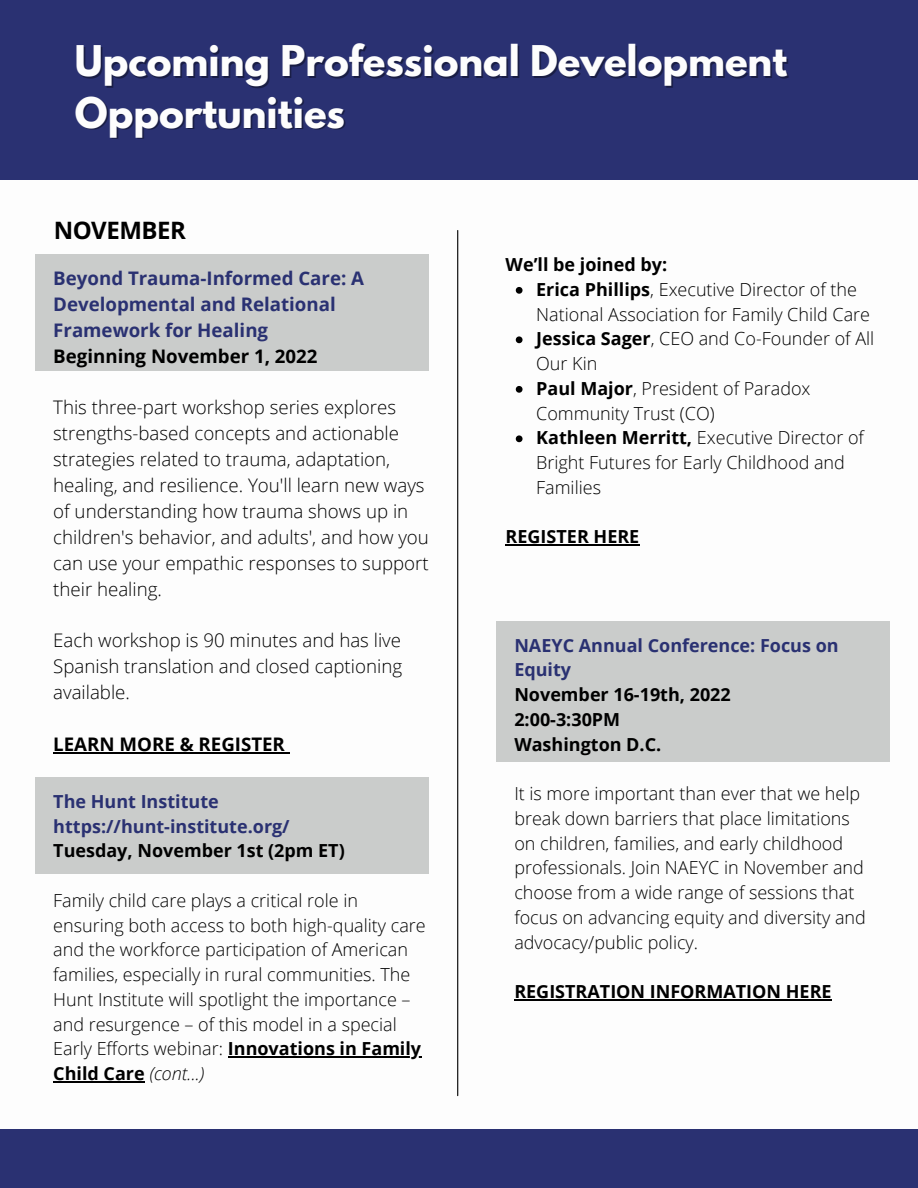
<style>
.page{position:relative;width:918px;height:1188px;background:#fff}
.page>*{position:absolute;margin:0;border:0;box-sizing:border-box;transform-origin:0 0}
.t1{font:700 37.5px/51.8px "League Spartan";color:#fdfdfd}
.t2{font:700 24px "Open Sans";letter-spacing:-.02em;color:#000}
.t3{font:300 18.75px/25.8px "Open Sans";color:#000}
.t4{font:700 18.75px/25.8px "Open Sans";color:#2a3172}
.t5{font:700 18.75px "Open Sans";color:#000}
.t6{font:300 18px/24.8px "Open Sans";color:#000}
.t7{font:700 18px/24.8px "Open Sans";color:#000}
.t8{font:700 18px/24.8px "Open Sans";color:#2a3172}
.s1{font-weight:700}
.s2{font-style:italic}
</style>
<div class="page">
<div style="left:0;top:0;width:918px;height:180px;background:#2a3172"></div>
<hr style="left:457px;top:230px;width:1px;height:866px;background:#000">
<div style="left:35px;top:254px;width:394px;height:117px;background:#cacccb"></div>
<hr style="left:53px;top:752px;width:146px;height:1px;background:#000">
<hr style="left:199px;top:752px;width:86px;height:1px;background:#000">
<div style="left:0;top:1129px;width:918px;height:59px;background:#2a3172"></div>
<div style="left:35px;top:777px;width:394px;height:97px;background:#cacccb"></div>
<hr style="left:228px;top:1057px;width:193px;height:1px;background:#000">
<hr style="left:53px;top:1081px;width:92px;height:1px;background:#000">
<svg style="left:516px;top:287px;width:7px;height:7px"></svg>
<svg style="left:516px;top:336px;width:7px;height:7px"></svg>
<svg style="left:516px;top:386px;width:7px;height:7px"></svg>
<svg style="left:516px;top:435px;width:7px;height:7px"></svg>
<hr style="left:506px;top:545px;width:83px;height:1px;background:#000">
<hr style="left:589px;top:545px;width:50px;height:1px;background:#000">
<div style="left:497px;top:622px;width:393px;height:140px;background:#cacccb"></div>
<hr style="left:514px;top:999px;width:318px;height:1px;background:#000">
<h1 class="t1" style="left:75px;top:40px;width:714px">Upcoming Professional Development<br>Opportunities</h1>
<h2 class="t2" style="left:54px;top:213px;width:134px">NOVEMBER</h2>
<p class="t4" style="left:53px;top:265px;width:312px">Beyond Trauma-Informed Care: A<br>Developmental and Relational<br>Framework for Healing</p>
<p class="t5" style="left:53px;top:343px;width:266px">Beginning November 1, 2022</p>
<p class="t3" style="left:53px;top:394px;width:377px">This three-part workshop series explores strengths-based concepts and actionable strategies related to trauma, adaptation, healing, and resilience. You'll learn new ways of understanding how trauma shows up in children's behavior, and adults', and how you can use your empathic responses to support their healing.</p>
<p class="t3" style="left:53px;top:627px;width:350px;text-align:justify">Each workshop is 90 minutes and has live Spanish translation and closed captioning available.</p>
<p class="t5" style="left:53px;top:731px;width:233px">LEARN MORE &amp; REGISTER</p>
<p class="t8" style="left:53px;top:789px;width:238px">The Hunt Institute https://hunt-institute.org/</p>
<p class="t7" style="left:53px;top:838px;width:293px">Tuesday, November 1st (2pm ET)</p>
<p class="t6" style="left:53px;top:888px;width:374px">Family child care plays a critical role in ensuring both access to both high-quality care and the workforce participation of American families, especially in rural communities. The Hunt Institute will spotlight the importance – and resurgence – of this model in a special Early Efforts webinar: <span class="s1">Innovations in Family Child Care</span> <span class="s2">(cont...)</span></p>
<p class="t7" style="left:506px;top:252px;width:163px">We’ll be joined by:</p>
<p class="t6" style="left:536px;top:277px;width:340px"><span class="s1">Erica Phillips</span>, Executive Director of the<br>National Association for Family Child Care<br><span class="s1">Jessica Sager</span>, CEO and Co-Founder of All<br>Our Kin<br><span class="s1">Paul Major</span>, President of Paradox<br>Community Trust (CO)<br><span class="s1">Kathleen Merritt,</span> Executive Director of<br>Bright Futures for Early Childhood and<br>Families</p>
<p class="t7" style="left:506px;top:524px;width:135px">REGISTER HERE</p>
<p class="t8" style="left:514px;top:632px;width:326px">NAEYC Annual Conference: Focus on<br>Equity</p>
<p class="t7" style="left:514px;top:682px;width:218px">November 16-19th, 2022<br>2:00-3:30PM<br>Washington D.C.</p>
<p class="t6" style="left:514px;top:781px;width:353px">It is more important than ever that we help break down barriers that place limitations on children, families, and early childhood professionals. Join NAEYC in November and choose from a wide range of sessions that focus on advancing equity and diversity and advocacy/public policy.</p>
<p class="t7" style="left:514px;top:979px;width:319px">REGISTRATION INFORMATION HERE</p>
</div>
